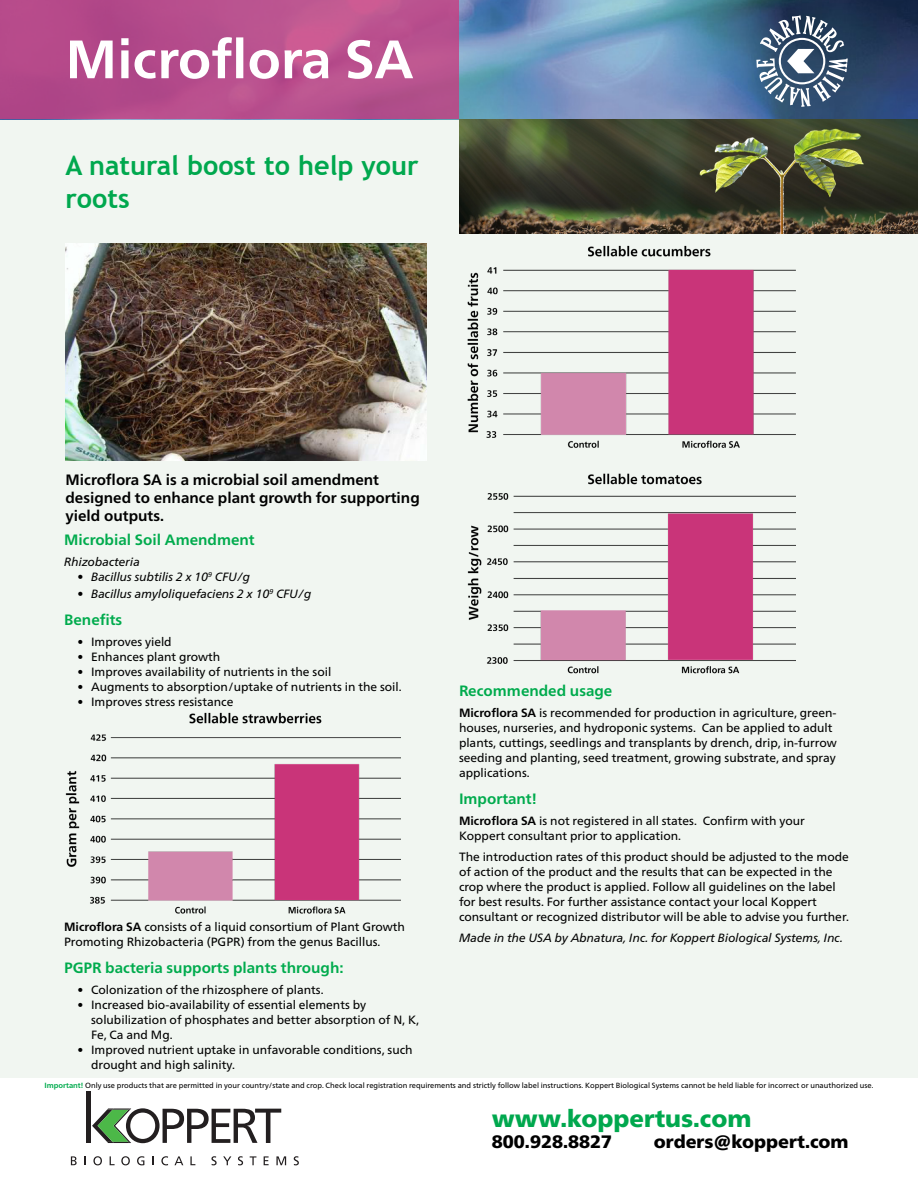
<style>
.page{position:relative;width:918px;height:1188px;background:#fff}
.page>*{position:absolute;margin:0;border:0;box-sizing:border-box;transform-origin:0 0}
.t1{font:700 54px "Frutiger Neue LTW1 G";color:#fff}
.t2{font:700 27px/32.4px "Trebuchet MS";color:#00a84e}
.t3{font:900 24px "Frutiger Neue LTW1 G";color:#00a84e}
.t4{font:900 18px "Frutiger Neue LTW1 G";color:#000}
.t5{font:700 15px/18px "Frutiger Neue LTW1 G";color:#000}
.t6{font:700 15px "Frutiger Neue LTW1 G";color:#00ab4d}
.t7{font:12px/15px "Frutiger Neue LTW1 G";color:#000}
.t8{font:italic 12px "Frutiger Neue LTW1 G";color:#000}
.t9{font:7.5px "Frutiger Neue LTW1 G";color:#000}
.s1{font-weight:700}
.s2{font-weight:700;color:#00ab4d}
</style>
<div class="page">
<div style="left:0;top:0;width:918px;height:1079px;background:#f1f6f1"></div>
<img style="left:459px;top:0;width:459px;height:119px">
<svg style="left:0;top:0;width:459px;height:119px;background:#b74e8c"></svg>
<svg style="left:756px;top:15px;width:92px;height:92px"></svg>
<img style="left:65px;top:244px;width:361px;height:217px">
<img style="left:459px;top:119px;width:459px;height:115px">
<hr style="left:87px;top:1091px;width:4px;height:52px;background:#231f20">
<svg style="left:71px;top:1156px;width:6px;height:9px"></svg>
<svg style="left:93px;top:1156px;width:9px;height:9px"></svg>
<svg style="left:110px;top:1156px;width:5px;height:9px"></svg>
<svg style="left:121px;top:1156px;width:9px;height:9px"></svg>
<svg style="left:137px;top:1156px;width:7px;height:9px"></svg>
<svg style="left:161px;top:1156px;width:7px;height:9px"></svg>
<svg style="left:174px;top:1156px;width:9px;height:9px"></svg>
<svg style="left:190px;top:1156px;width:5px;height:9px"></svg>
<svg style="left:211px;top:1156px;width:6px;height:9px"></svg>
<svg style="left:223px;top:1156px;width:8px;height:9px"></svg>
<svg style="left:238px;top:1156px;width:5px;height:9px"></svg>
<svg style="left:250px;top:1156px;width:6px;height:9px"></svg>
<svg style="left:264px;top:1156px;width:5px;height:9px"></svg>
<svg style="left:276px;top:1156px;width:10px;height:9px"></svg>
<svg style="left:294px;top:1156px;width:5px;height:9px"></svg>
<svg style="left:92px;top:1108px;width:189px;height:35px"></svg>
<img style="left:65px;top:712px;width:336px;height:202px">
<img style="left:467px;top:245px;width:328px;height:203px">
<img style="left:467px;top:473px;width:328px;height:201px">
<p class="t1" style="left:65px;top:20px;width:350px">Microflora SA</p>
<p class="t2" style="left:65px;top:150px;width:355px">A natural boost to help your roots</p>
<p class="t5" style="left:65px;top:470px;width:356px">Microflora SA is a microbial soil amendment designed to enhance plant growth for supporting yield outputs.</p>
<p class="t6" style="left:64px;top:529px;width:192px">Microbial Soil Amendment</p>
<p class="t8" style="left:64px;top:554px;width:77px">Rhizobacteria</p>
<p class="t8" style="left:78px;top:569px;width:174px">• Bacillus subtilis 2 x 10<sup>9</sup> CFU/g</p>
<p class="t8" style="left:78px;top:585px;width:235px">• Bacillus amyloliquefaciens 2 x 10<sup>9</sup> CFU/g</p>
<p class="t6" style="left:64px;top:609px;width:60px">Benefits</p>
<p class="t7" style="left:78px;top:633px;width:96px">• Improves yield</p>
<p class="t7" style="left:78px;top:648px;width:144px">• Enhances plant growth</p>
<p class="t7" style="left:78px;top:663px;width:255px">• Improves availability of nutrients in the soil</p>
<p class="t7" style="left:78px;top:678px;width:326px">• Augments to absorption/uptake of nutrients in the soil.</p>
<p class="t7" style="left:78px;top:693px;width:157px">• Improves stress resistance</p>
<p class="t7" style="left:64px;top:918px;width:342px"><span class="s1">Microflora SA</span> consists of a liquid consortium of Plant Growth</p>
<p class="t7" style="left:64px;top:933px;width:318px">Promoting Rhizobacteria (PGPR) from the genus Bacillus.</p>
<p class="t6" style="left:64px;top:957px;width:281px">PGPR bacteria supports plants through:</p>
<p class="t7" style="left:78px;top:981px;width:247px">• Colonization of the rhizosphere of plants.</p>
<p class="t7" style="left:78px;top:996px;width:290px">• Increased bio-availability of essential elements by</p>
<p class="t7" style="left:91px;top:1011px;width:329px">solubilization of phosphates and better absorption of N, K,<br>Fe, Ca and Mg.</p>
<p class="t7" style="left:91px;top:1041px;width:323px;text-indent:-14px">• Improved nutrient uptake in unfavorable conditions, such drought and high salinity.</p>
<p class="t6" style="left:459px;top:680px;width:155px">Recommended usage</p>
<p class="t7" style="left:459px;top:704px;width:379px"><span class="s1">Microflora SA</span> is recommended for production in agriculture, green&shy;houses, nurseries, and hydroponic systems. Can be applied to adult plants, cuttings, seedlings and transplants by drench, drip, in-furrow seeding and planting, seed treatment, growing substrate, and spray applications.</p>
<p class="t6" style="left:459px;top:788px;width:79px">Important!</p>
<p class="t7" style="left:459px;top:812px;width:347px"><span class="s1">Microflora SA</span> is not registered in all states. Confirm with your</p>
<p class="t7" style="left:459px;top:827px;width:224px">Koppert consultant prior to application.</p>
<p class="t7" style="left:459px;top:848px;width:391px">The introduction rates of this product should be adjusted to the mode of action of the product and the results that can be expected in the crop where the product is applied. Follow all guidelines on the label for best results. For further assistance contact your local Koppert</p>
<p class="t7" style="left:459px;top:908px;width:391px">consultant or recognized distributor will be able to advise you further.</p>
<p class="t8" style="left:459px;top:929px;width:385px">Made in the USA by Abnatura, Inc. for Koppert Biological Systems, Inc.</p>
<p class="t9" style="left:44px;top:1080px;width:831px"><span class="s2">Important!</span> Only use products that are permitted in your country/state and crop. Check local registration requirements and strictly follow label instructions. Koppert Biological Systems cannot be held liable for incorrect or unauthorized use.</p>
<p class="t3" style="left:492px;top:1100px;width:261px">www.koppertus.com</p>
<p class="t4" style="left:492px;top:1129px;width:122px">800.928.8827</p>
<p class="t4" style="left:654px;top:1129px;width:196px">orders@koppert.com</p>
</div>
